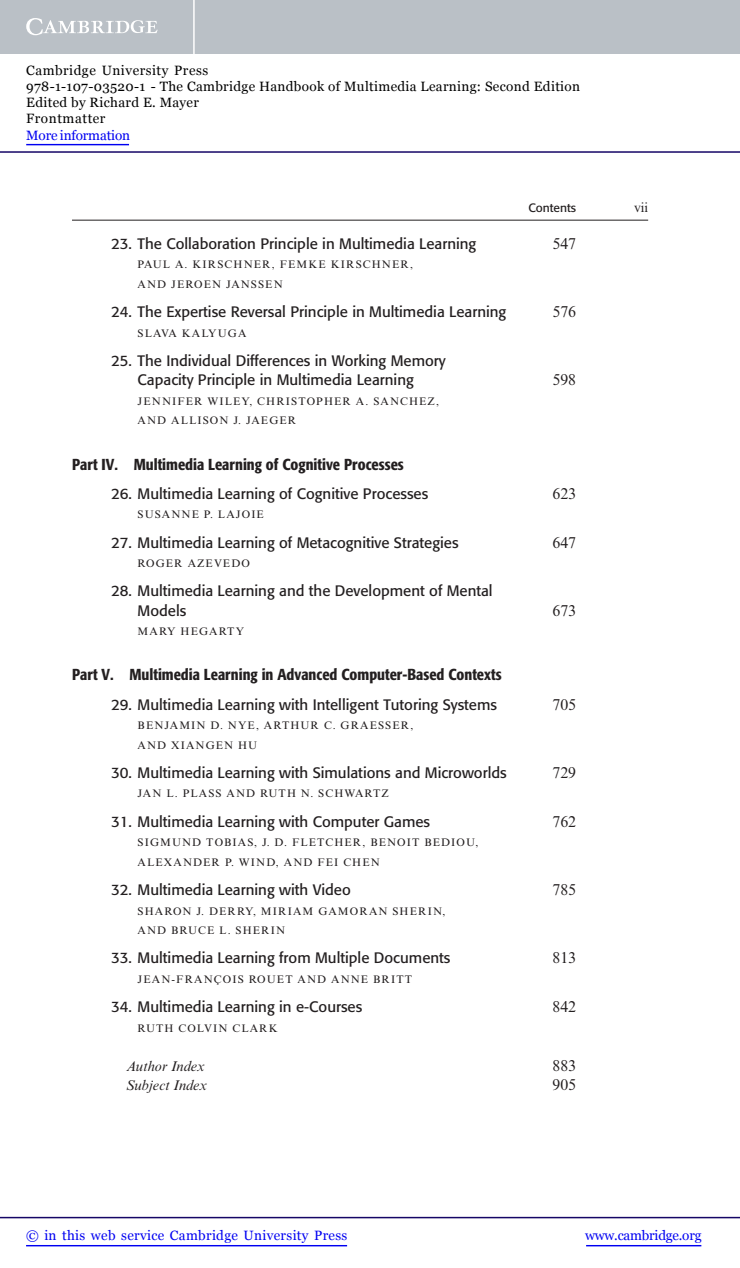
<style>
.page{position:relative;width:740px;height:1268px;background:#fff}
.page>*{position:absolute;margin:0;border:0;box-sizing:border-box;transform-origin:0 0}
.t1{font:500 condensed 15.75px "Formata";color:#231f20}
.t2{font:15.75px "Times New Roman MT Std";color:#231f20}
.t3{font:15px/19.5px "Formata";color:#231f20;text-align:center}
.t4{font:italic 14.25px "Times New Roman MT Std";color:#231f20}
.t5{font:13.5px/16.2px "Georgia";letter-spacing:.025em;color:#000}
.t6{font:13.5px "Georgia";letter-spacing:.025em;color:#0000f1}
.t7{font:13.5px "Georgia";letter-spacing:-.015em;color:#0000f1}
.t8{font:13.5px "Georgia";letter-spacing:-.01em;color:#0000f1}
.t9{font:13.5px "Times New Roman MT Std";color:#231f20}
.t10{font:12px "Formata";color:#231f20}
.t11{font:10.95px/19.5px "Times New Roman MT Std";letter-spacing:.1em;color:#231f20}
</style>
<div class="page">
<hr style="left:72px;top:220px;width:576px;height:1px;background:#231f20">
<div style="left:0;top:0;width:740px;height:54px;background:#bac0c6"></div>
<svg style="left:26px;top:18px;width:132px;height:17px"></svg>
<hr style="left:193px;top:0;width:2px;height:54px;background:#fff">
<hr style="left:0;top:151px;width:740px;height:2px;background:#150666">
<hr style="left:586px;top:1244px;width:115px;height:2px;background:#0000f1">
<hr style="left:0;top:1216px;width:740px;height:2px;background:#150666">
<hr style="left:26px;top:1244px;width:321px;height:2px;background:#0000f1">
<hr style="left:26px;top:144px;width:103px;height:1px;background:#0000f1">
<p class="t5" style="left:26px;top:62px;width:555px">Cambridge University Press<br>978-1-107-03520-1 - The Cambridge Handbook of Multimedia Learning: Second Edition Edited by Richard E. Mayer<br>Frontmatter</p>
<p class="t8" style="left:26px;top:127px;width:105px">More information</p>
<p class="t10" style="left:528px;top:203px;width:49px">Contents</p>
<p class="t9" style="left:634px;top:202px;width:16px">vii</p>
<p class="t3" style="left:111px;top:235px;width:367px">23. The Collaboration Principle in Multimedia Learning</p>
<p class="t2" style="left:552px;top:237px;width:25px">547</p>
<p class="t11" style="left:138px;top:256px;width:277px">PAUL A. KIRSCHNER, FEMKE KIRSCHNER,<br>AND JEROEN JANSSEN</p>
<p class="t3" style="left:111px;top:303px;width:397px">24. The Expertise Reversal Principle in Multimedia Learning</p>
<p class="t2" style="left:552px;top:306px;width:25px">576</p>
<p class="t11" style="left:138px;top:324px;width:110px">SLAVA KALYUGA</p>
<p class="t3" style="left:111px;top:352px;width:336px">25. The Individual Differences in Working Memory<br>Capacity Principle in Multimedia Learning</p>
<p class="t2" style="left:552px;top:374px;width:25px">598</p>
<p class="t11" style="left:138px;top:392px;width:303px">JENNIFER WILEY, CHRISTOPHER A. SANCHEZ,<br>AND ALLISON J. JAEGER</p>
<p class="t1" style="left:72px;top:457px;width:333px">Part IV. Multimedia Learning of Cognitive Processes</p>
<p class="t3" style="left:111px;top:485px;width:319px">26. Multimedia Learning of Cognitive Processes</p>
<p class="t2" style="left:552px;top:487px;width:25px">623</p>
<p class="t11" style="left:138px;top:505px;width:128px">SUSANNE P. LAJOIE</p>
<p class="t3" style="left:111px;top:533px;width:349px">27. Multimedia Learning of Metacognitive Strategies</p>
<p class="t2" style="left:552px;top:536px;width:25px">647</p>
<p class="t11" style="left:138px;top:554px;width:114px">ROGER AZEVEDO</p>
<p class="t3" style="left:138px;top:582px;width:357px;text-align:left;text-indent:-27px">28. Multimedia Learning and the Development of Mental<br>Models</p>
<p class="t2" style="left:552px;top:604px;width:25px">673</p>
<p class="t11" style="left:138px;top:622px;width:108px">MARY HEGARTY</p>
<p class="t1" style="left:72px;top:668px;width:431px">Part V. Multimedia Learning in Advanced Computer-Based Contexts</p>
<p class="t3" style="left:111px;top:695px;width:387px">29. Multimedia Learning with Intelligent Tutoring Systems</p>
<p class="t2" style="left:552px;top:698px;width:25px">705</p>
<p class="t11" style="left:138px;top:716px;width:277px">BENJAMIN D. NYE, ARTHUR C. GRAESSER,<br>AND XIANGEN HU</p>
<p class="t3" style="left:111px;top:764px;width:397px">30. Multimedia Learning with Simulations and Microworlds</p>
<p class="t2" style="left:552px;top:766px;width:25px">729</p>
<p class="t11" style="left:138px;top:784px;width:253px">JAN L. PLASS AND RUTH N. SCHWARTZ</p>
<p class="t3" style="left:111px;top:812px;width:321px">31. Multimedia Learning with Computer Games</p>
<p class="t2" style="left:552px;top:815px;width:25px">762</p>
<p class="t11" style="left:138px;top:833px;width:342px">SIGMUND TOBIAS, J. D. FLETCHER, BENOIT BEDIOU,<br>ALEXANDER P. WIND, AND FEI CHEN</p>
<p class="t3" style="left:111px;top:881px;width:241px">32. Multimedia Learning with Video</p>
<p class="t2" style="left:552px;top:883px;width:25px">785</p>
<p class="t11" style="left:138px;top:901px;width:309px">SHARON J. DERRY, MIRIAM GAMORAN SHERIN,<br>AND BRUCE L. SHERIN</p>
<p class="t3" style="left:111px;top:949px;width:341px">33. Multimedia Learning from Multiple Documents</p>
<p class="t2" style="left:552px;top:951px;width:25px">813</p>
<p class="t11" style="left:138px;top:970px;width:276px">JEAN-FRAN Ç OIS ROUET AND ANNE BRITT</p>
<p class="t3" style="left:111px;top:998px;width:253px">34. Multimedia Learning in e-Courses</p>
<p class="t2" style="left:552px;top:1000px;width:25px">842</p>
<p class="t11" style="left:138px;top:1018px;width:142px">RUTH COLVIN CLARK</p>
<p class="t4" style="left:126px;top:1060px;width:80px">Author Index</p>
<p class="t2" style="left:552px;top:1059px;width:25px">883</p>
<p class="t4" style="left:126px;top:1079px;width:83px">Subject Index</p>
<p class="t2" style="left:552px;top:1078px;width:25px">905</p>
<p class="t6" style="left:26px;top:1226px;width:323px">© in this web service Cambridge University Press</p>
<p class="t7" style="left:585px;top:1226px;width:118px">www.cambridge.org</p>
</div>
